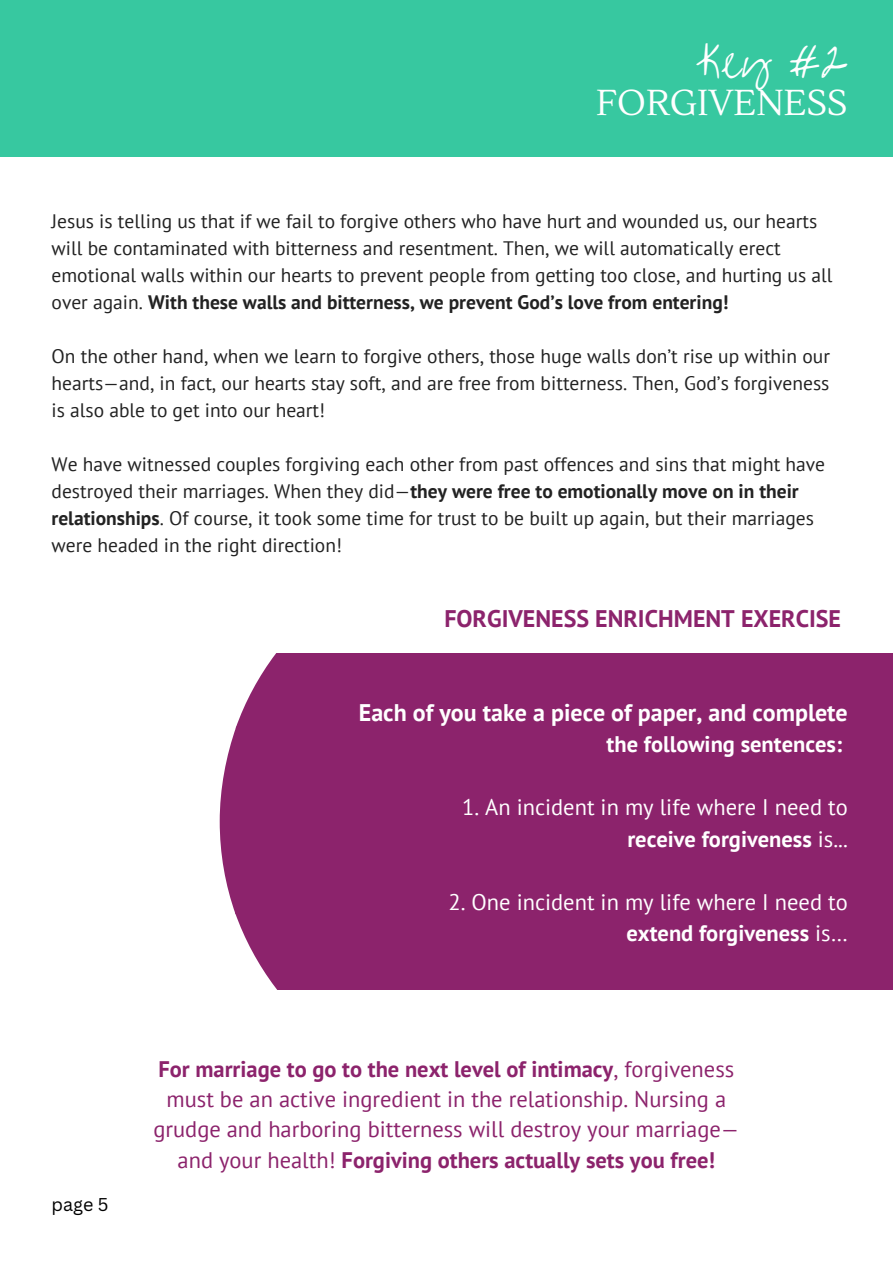
<style>
.page{position:relative;width:893px;height:1264px;background:#fff}
.page>*{position:absolute;margin:0;border:0;box-sizing:border-box;transform-origin:0 0}
.t1{font:39px "Overthe Rainbow";color:#fff}
.t2{font:36px "Lustria";color:#fff}
.t3{font:700 24px "PT Sans";color:#fff}
.t4{font:700 24px "PT Sans";color:#8c236c}
.t5{font:22.5px/30.3px "PT Sans";color:#8c236c;text-align:center}
.t6{font:22.5px/31.5px "PT Sans";color:#fff;text-align:right}
.t7{font:700 22.5px "PT Sans";color:#fff}
.t8{font:19.5px/27px "PT Sans";color:#222}
.t9{font:18px "Canva Sans";color:#000}
.s1{font-weight:700}
</style>
<div class="page">
<div style="left:0;top:0;width:892px;height:156px;background:#37c8a0"></div>
<div style="left:495px;top:654px;width:329px;height:335px;background:#8c236c"></div>
<svg style="left:236px;top:654px;width:259px;height:72px;background:#933276"></svg>
<div style="left:220px;top:726px;width:275px;height:187px;background:#8c236c"></div>
<svg style="left:235px;top:912px;width:260px;height:77px;background:#943377"></svg>
<div style="left:821px;top:654px;width:71px;height:335px;background:#8c236c"></div>
<h1 class="t1" style="left:695px;top:41px;width:154px">Key #2</h1>
<h2 class="t2" style="left:596px;top:81px;width:253px">FORGIVENESS</h2>
<p class="t8" style="left:52px;top:208px;width:782px">Jesus is telling us that if we fail to forgive others who have hurt and wounded us, our hearts will be contaminated with bitterness and resentment. Then, we will automatically erect emotional walls within our hearts to prevent people from getting too close, and hurting us all over again. <span class="s1">With these walls and bitterness, we prevent God’s love from entering!</span></p>
<p class="t8" style="left:52px;top:342px;width:779px;text-align:justify">On the other hand, when we learn to forgive others, those huge walls don’t rise up within our hearts—and, in fact, our hearts stay soft, and are free from bitterness. Then, God’s forgiveness is also able to get into our heart!</p>
<p class="t8" style="left:52px;top:450px;width:775px">We have witnessed couples forgiving each other from past offences and sins that might have destroyed their marriages. When they did—<span class="s1">they were free to emotionally move on in their relationships</span>. Of course, it took some time for trust to be built up again, but their marriages were headed in the right direction!</p>
<p class="t4" style="left:444px;top:602px;width:398px">FORGIVENESS ENRICHMENT EXERCISE</p>
<p class="t3" style="left:359px;top:696px;width:490px">Each of you take a piece of paper, and complete</p>
<p class="t7" style="left:606px;top:729px;width:237px">the following sentences:</p>
<p class="t6" style="left:462px;top:791px;width:387px">1. An incident in my life where I need to <span class="s1">receive forgiveness</span> is...</p>
<p class="t6" style="left:448px;top:885px;width:401px">2. One incident in my life where I need to <span class="s1">extend forgiveness</span> is…</p>
<p class="t9" style="left:52px;top:1191px;width:58px">page 5</p>
<p class="t5" style="left:153px;top:1053px;width:587px"><span class="s1">For marriage to go to the next level of intimacy</span>, forgiveness must be an active ingredient in the relationship. Nursing a grudge and harboring bitterness will destroy your marriage— and your health! <span class="s1">Forgiving others actually sets you free!</span></p>
</div>
